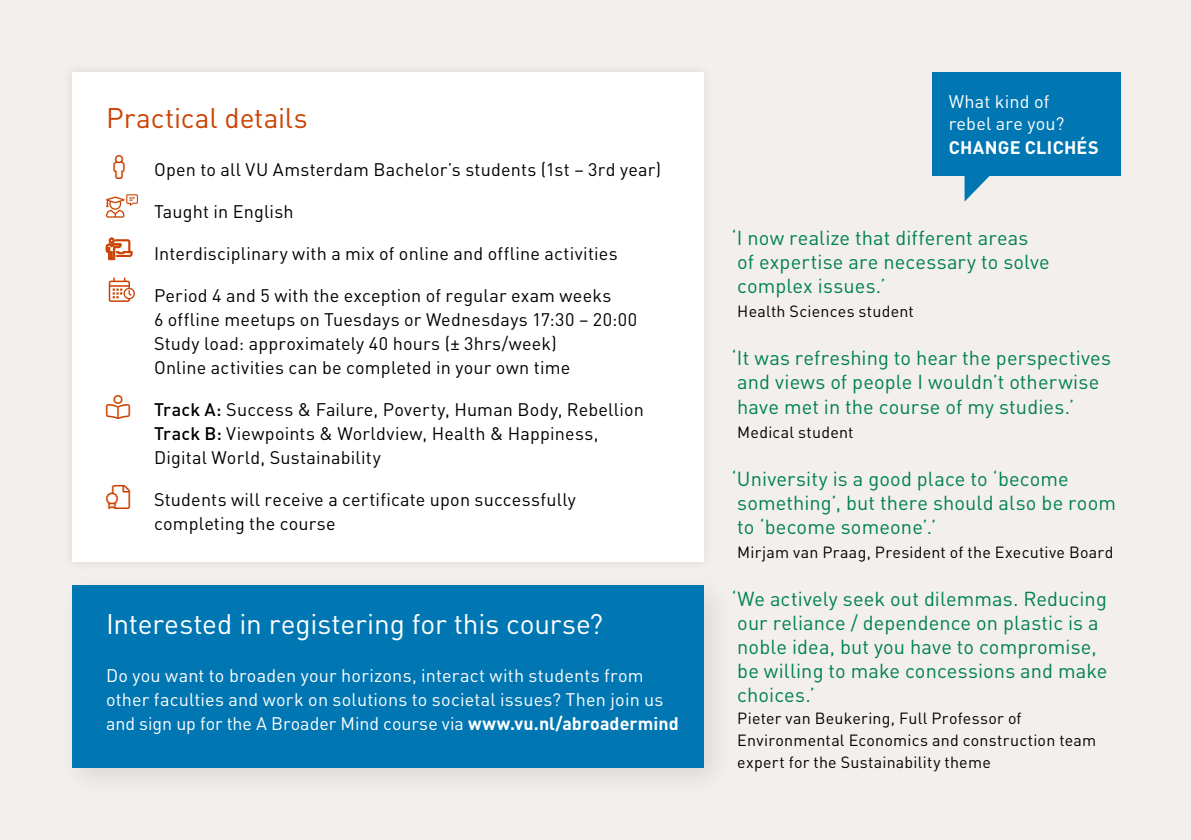
<style>
.page{position:relative;width:1191px;height:840px;background:#fff}
.page>*{position:absolute;margin:0;border:0;box-sizing:border-box;transform-origin:0 0}
.t1{font:28px "DIN Pro";letter-spacing:-.005em;color:#fff}
.t2{font:28px "DIN Pro";letter-spacing:-.005em;color:#cc4100}
.t3{font:20px/24px "DIN Pro";letter-spacing:.005em;color:#008053}
.t4{font:18px/24px "DIN Pro";letter-spacing:.01em;color:#000}
.t5{font:18px/24px "DIN Pro";letter-spacing:.01em;color:#fff}
.t6{font:700 18px "DIN Pro";letter-spacing:.015em;color:#fff}
.t7{font:16px/22px "DIN Pro";letter-spacing:.015em;color:#000}
.s1{color:#cc4100}
.s2{font-weight:500}
.s3{font-weight:700}
</style>
<div class="page">
<div style="left:0;top:0;width:1191px;height:839px;background:#f2efed"></div>
<div style="left:61px;top:61px;width:653px;height:511px;background:#000;opacity:.1"></div>
<div style="left:72px;top:72px;width:631px;height:489px;background:#fff"></div>
<svg style="left:106px;top:194px;width:32px;height:23px"></svg>
<svg style="left:106px;top:238px;width:26px;height:21px"></svg>
<svg style="left:109px;top:277px;width:26px;height:25px"></svg>
<div style="left:56px;top:569px;width:681px;height:232px;background:#000;opacity:.1"></div>
<div style="left:72px;top:585px;width:631px;height:182px;background:#0077b3"></div>
<div style="left:931px;top:72px;width:189px;height:103px;background:#0077b3"></div>
<svg style="left:964px;top:175px;width:35px;height:26px"></svg>
<h1 class="t2" style="left:106px;top:95px;width:203px">Practical details</h1>
<p class="t4" style="left:113px;top:155px;width:549px"><span class="s1">●</span> Open to all VU Amsterdam Bachelor’s students (1st – 3rd year)</p>
<p class="t4" style="left:154px;top:197px;width:141px">Taught in English</p>
<p class="t4" style="left:154px;top:239px;width:465px">Interdisciplinary with a mix of online and offline activities</p>
<p class="t4" style="left:154px;top:281px;width:485px">Period 4 and 5 with the exception of regular exam weeks<br>6 offline meetups on Tuesdays or Wednesdays 17:30 – 20:00<br>Study load: approximately 40 hours (± 3hrs/week)<br>Online activities can be completed in your own time</p>
<p class="t4" style="left:154px;top:395px;width:491px;text-indent:-48px"><span class="s1">□□</span> <span class="s2">Track A:</span> Success &amp; Failure, Poverty, Human Body, Rebellion<br><span class="s2">Track B:</span> Viewpoints &amp; Worldview, Health &amp; Happiness,<br>Digital World, Sustainability</p>
<p class="t4" style="left:154px;top:485px;width:423px;text-indent:-48px"><span class="s1">●▼▼</span> Students will receive a certificate upon successfully completing the course</p>
<h1 class="t1" style="left:106px;top:601px;width:498px">Interested in registering for this course?</h1>
<p class="t5" style="left:106px;top:661px;width:574px">Do you want to broaden your horizons, interact with students from other faculties and work on solutions to societal issues? Then join us and sign up for the A Broader Mind course via <span class="s3">www.vu.nl/abroadermind</span></p>
<p class="t5" style="left:948px;top:88px;width:117px;line-height:22px">What kind of rebel are you?</p>
<p class="t6" style="left:948px;top:132px;width:152px">CHANGE CLICHÉS</p>
<p class="t3" style="left:731px;top:224px;width:320px">‘I now realize that different areas of expertise are necessary to solve complex issues.’</p>
<p class="t7" style="left:737px;top:299px;width:178px">Health Sciences student</p>
<p class="t3" style="left:731px;top:344px;width:381px">‘It was refreshing to hear the perspectives and views of people I wouldn’t otherwise have met in the course of my studies.’</p>
<p class="t7" style="left:737px;top:419px;width:118px">Medical student</p>
<p class="t3" style="left:731px;top:464px;width:386px">‘University is a good place to ‘become something’, but there should also be room to ‘become someone’.’</p>
<p class="t7" style="left:737px;top:539px;width:378px">Mirjam van Praag, President of the Executive Board</p>
<p class="t3" style="left:731px;top:584px;width:377px">‘We actively seek out dilemmas. Reducing our reliance / dependence on plastic is a noble idea, but you have to compromise, be willing to make concessions and make choices.’</p>
<p class="t7" style="left:737px;top:705px;width:360px">Pieter van Beukering, Full Professor of<br>Environmental Economics and construction team expert for the Sustainability theme</p>
</div>
